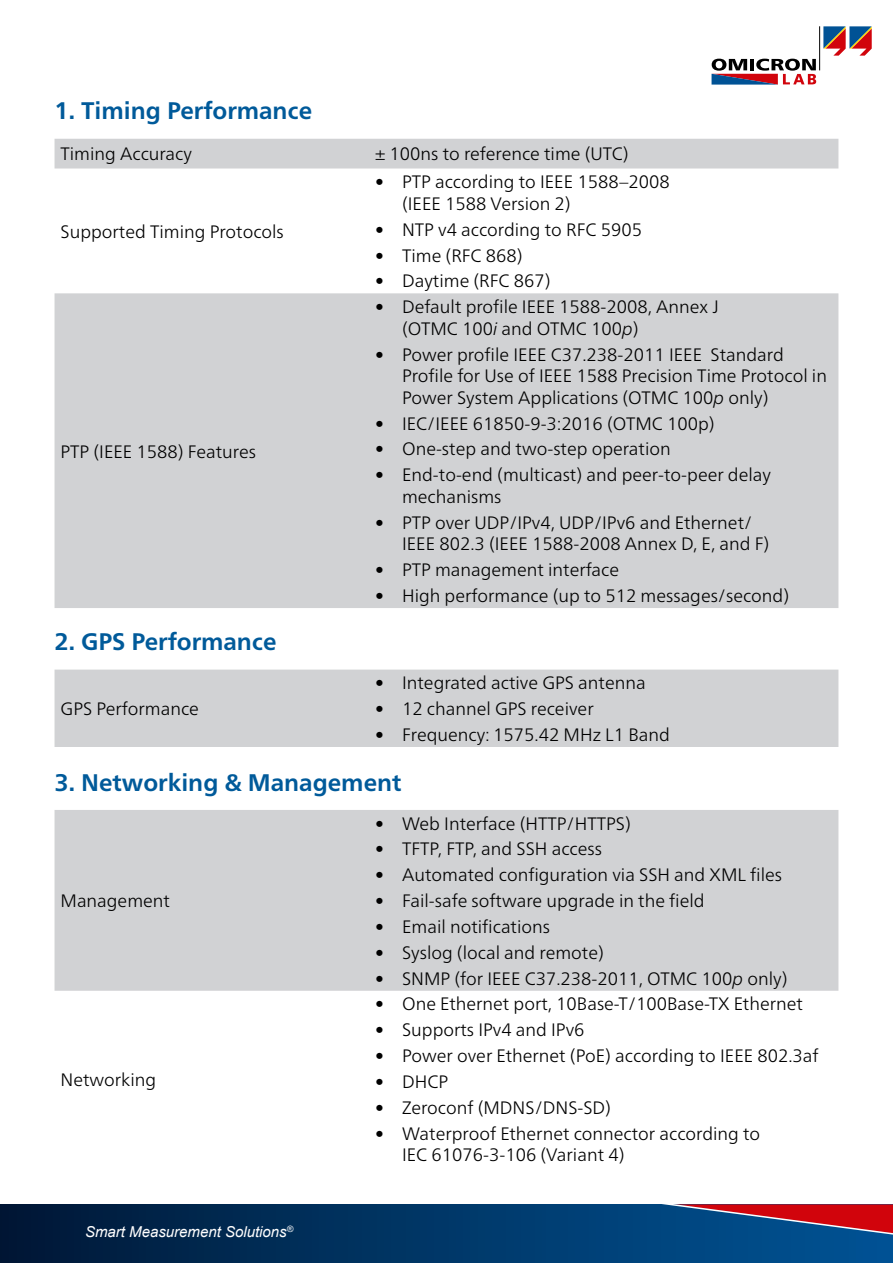
<style>
.page{position:relative;width:893px;height:1263px;background:#fff}
.page>*{position:absolute;margin:0;border:0;box-sizing:border-box;transform-origin:0 0}
.t1{font:700 24px "Frutiger Neue LTW1 G";color:#005a9a}
.t2{font:300 18px/21.6px "Frutiger Neue LTW1 G";color:#000}
.t3{font:italic 15px "Arial";color:#fff}
.s1{font-style:italic}
</style>
<div class="page">
<div style="left:55px;top:139px;width:783px;height:29px;background:#d1d2d4"></div>
<div style="left:55px;top:293px;width:783px;height:315px;background:#d1d2d4"></div>
<div style="left:55px;top:670px;width:783px;height:77px;background:#d1d2d4"></div>
<div style="left:55px;top:810px;width:783px;height:181px;background:#d1d2d4"></div>
<svg style="left:711px;top:59px;width:105px;height:26px"></svg>
<hr style="left:819px;top:26px;width:1px;height:44px;background:#000">
<svg style="left:823px;top:26px;width:49px;height:30px"></svg>
<div style="left:0;top:1204px;width:893px;height:59px;background:linear-gradient(to right,#001937,#005497)"></div>
<svg style="left:657px;top:1204px;width:236px;height:33px"></svg>
<p class="t1" style="left:55px;top:96px;width:259px">1. Timing Performance</p>
<p class="t2" style="left:61px;top:143px;width:133px">Timing Accuracy</p>
<p class="t2" style="left:375px;top:143px;width:255px">± 100ns to reference time (UTC)</p>
<p class="t2" style="left:61px;top:221px;width:225px">Supported Timing Protocols</p>
<p class="t2" style="left:61px;top:440px;width:197px">PTP (IEEE 1588) Features</p>
<p class="t1" style="left:55px;top:627px;width:223px">2. GPS Performance</p>
<p class="t2" style="left:61px;top:698px;width:140px">GPS Performance</p>
<p class="t2" style="left:402px;top:171px;width:269px;text-indent:-27px">• PTP according to IEEE 1588–2008 (IEEE 1588 Version 2)</p>
<p class="t2" style="left:375px;top:218px;width:268px">• NTP v4 according to RFC 5905</p>
<p class="t2" style="left:375px;top:244px;width:149px">• Time (RFC 868)</p>
<p class="t2" style="left:375px;top:270px;width:177px">• Daytime (RFC 867)</p>
<p class="t2" style="left:402px;top:296px;width:318px;text-indent:-27px">• Default profile IEEE 1588-2008, Annex J (OTMC 100<span class="s1">i</span> and OTMC 100<span class="s1">p</span>)</p>
<p class="t2" style="left:402px;top:343px;width:426px;text-indent:-27px">• Power profile IEEE C37.238-2011 IEEE Standard<br>Profile for Use of IEEE 1588 Precision Time Protocol in<br>Power System Applications (OTMC 100<span class="s1">p</span> only)</p>
<p class="t2" style="left:375px;top:412px;width:341px">• IEC/IEEE 61850-9-3:2016 (OTMC 100p)</p>
<p class="t2" style="left:375px;top:438px;width:297px">• One-step and two-step operation</p>
<p class="t2" style="left:402px;top:464px;width:370px;text-indent:-27px">• End-to-end (multicast) and peer-to-peer delay mechanisms</p>
<p class="t2" style="left:402px;top:511px;width:369px;text-indent:-27px">• PTP over UDP/IPv4, UDP/IPv6 and Ethernet/<br>IEEE 802.3 (IEEE 1588-2008 Annex D, E, and F)</p>
<p class="t2" style="left:375px;top:559px;width:246px">• PTP management interface</p>
<p class="t2" style="left:375px;top:585px;width:416px">• High performance (up to 512 messages/second)</p>
<p class="t2" style="left:375px;top:672px;width:272px">• Integrated active GPS antenna</p>
<p class="t2" style="left:375px;top:698px;width:220px">• 12 channel GPS receiver</p>
<p class="t2" style="left:375px;top:724px;width:296px">• Frequency: 1575.42 MHz L1 Band</p>
<p class="t1" style="left:55px;top:768px;width:349px">3. Networking &amp; Management</p>
<p class="t2" style="left:61px;top:890px;width:111px">Management</p>
<p class="t2" style="left:61px;top:1068px;width:97px">Networking</p>
<p class="t3" style="left:85px;top:1222px;width:210px">Smart Measurement Solutions<sup>®</sup></p>
<p class="t2" style="left:375px;top:812px;width:257px">• Web Interface (HTTP/HTTPS)</p>
<p class="t2" style="left:375px;top:838px;width:228px">• TFTP, FTP, and SSH access</p>
<p class="t2" style="left:375px;top:864px;width:409px">• Automated configuration via SSH and XML files</p>
<p class="t2" style="left:375px;top:890px;width:331px">• Fail-safe software upgrade in the field</p>
<p class="t2" style="left:375px;top:916px;width:177px">• Email notifications</p>
<p class="t2" style="left:375px;top:942px;width:230px">• Syslog (local and remote)</p>
<p class="t2" style="left:375px;top:967px;width:414px">• SNMP (for IEEE C37.238-2011, OTMC 100<span class="s1">p</span> only)</p>
<p class="t2" style="left:375px;top:993px;width:429px">• One Ethernet port, 10Base-T/100Base-TX Ethernet</p>
<p class="t2" style="left:375px;top:1019px;width:211px">• Supports IPv4 and IPv6</p>
<p class="t2" style="left:375px;top:1045px;width:445px">• Power over Ethernet (PoE) according to IEEE 802.3af</p>
<p class="t2" style="left:375px;top:1071px;width:75px">• DHCP</p>
<p class="t2" style="left:375px;top:1096px;width:237px">• Zeroconf (MDNS/DNS-SD)</p>
<p class="t2" style="left:402px;top:1122px;width:360px;text-indent:-27px">• Waterproof Ethernet connector according to<br>IEC 61076-3-106 (Variant 4)</p>
</div>
